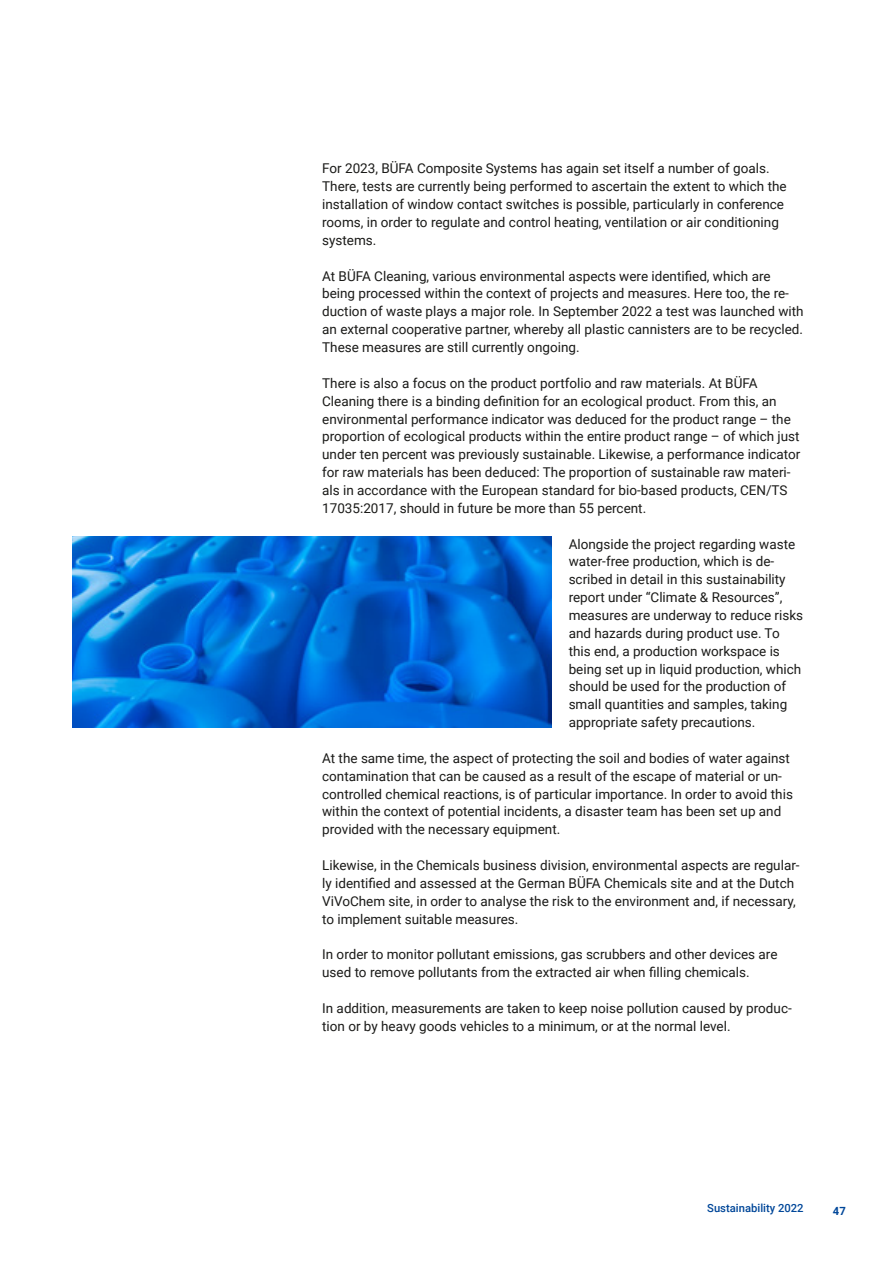
<style>
.page{position:relative;width:893px;height:1263px;background:#fff}
.page>*{position:absolute;margin:0;border:0;box-sizing:border-box;transform-origin:0 0}
.t1{font:13.5px/17.9px "Roboto";color:#1a1a18}
.t2{font:500 11.25px "Roboto";color:#004799}
.t3{font:700 11.25px "Roboto";color:#004799}
</style>
<div class="page">
<img style="left:72px;top:537px;width:480px;height:190px">
<p class="t1" style="left:322px;top:159px;width:466px">For 2023, BÜFA Composite Systems has again set itself a number of goals.<br>There, tests are currently being performed to ascertain the extent to which the installation of window contact switches is possible, particularly in conference rooms, in order to regulate and control heating, ventilation or air conditioning systems.</p>
<p class="t1" style="left:322px;top:266px;width:483px">At BÜFA Cleaning, various environmental aspects were identified, which are being processed within the context of projects and measures. Here too, the re&shy;duction of waste plays a major role. In September 2022 a test was launched with an external cooperative partner, whereby all plastic cannisters are to be recycled.<br>These measures are still currently ongoing.</p>
<p class="t1" style="left:322px;top:374px;width:480px">There is also a focus on the product portfolio and raw materials. At BÜFA Cleaning there is a binding definition for an ecological product. From this, an environmental performance indicator was deduced for the product range – the proportion of ecological products within the entire product range – of which just under ten percent was previously sustainable. Likewise, a performance indicator for raw materials has been deduced: The proportion of sustainable raw materi&shy;als in accordance with the European standard for bio-based products, CEN/TS 17035:2017, should in future be more than 55 percent.</p>
<p class="t1" style="left:569px;top:534px;width:236px">Alongside the project regarding waste water-free production, which is de&shy;scribed in detail in this sustainability report under “Climate &amp; Resources”, measures are underway to reduce risks and hazards during product use. To this end, a production workspace is being set up in liquid production, which should be used for the production of small quantities and samples, taking appropriate safety precautions.</p>
<p class="t1" style="left:322px;top:749px;width:472px">At the same time, the aspect of protecting the soil and bodies of water against contamination that can be caused as a result of the escape of material or un&shy;controlled chemical reactions, is of particular importance. In order to avoid this within the context of potential incidents, a disaster team has been set up and provided with the necessary equipment.</p>
<p class="t1" style="left:322px;top:856px;width:479px">Likewise, in the Chemicals business division, environmental aspects are regular&shy;ly identified and assessed at the German BÜFA Chemicals site and at the Dutch ViVoChem site, in order to analyse the risk to the environment and, if necessary, to implement suitable measures.</p>
<p class="t1" style="left:322px;top:945px;width:457px">In order to monitor pollutant emissions, gas scrubbers and other devices are used to remove pollutants from the extracted air when filling chemicals.</p>
<p class="t1" style="left:322px;top:999px;width:471px">In addition, measurements are taken to keep noise pollution caused by produc&shy;tion or by heavy goods vehicles to a minimum, or at the normal level.</p>
<p class="t2" style="left:707px;top:1200px;width:98px">Sustainability 2022</p>
<p class="t3" style="left:833px;top:1202px;width:14px">47</p>
</div>
